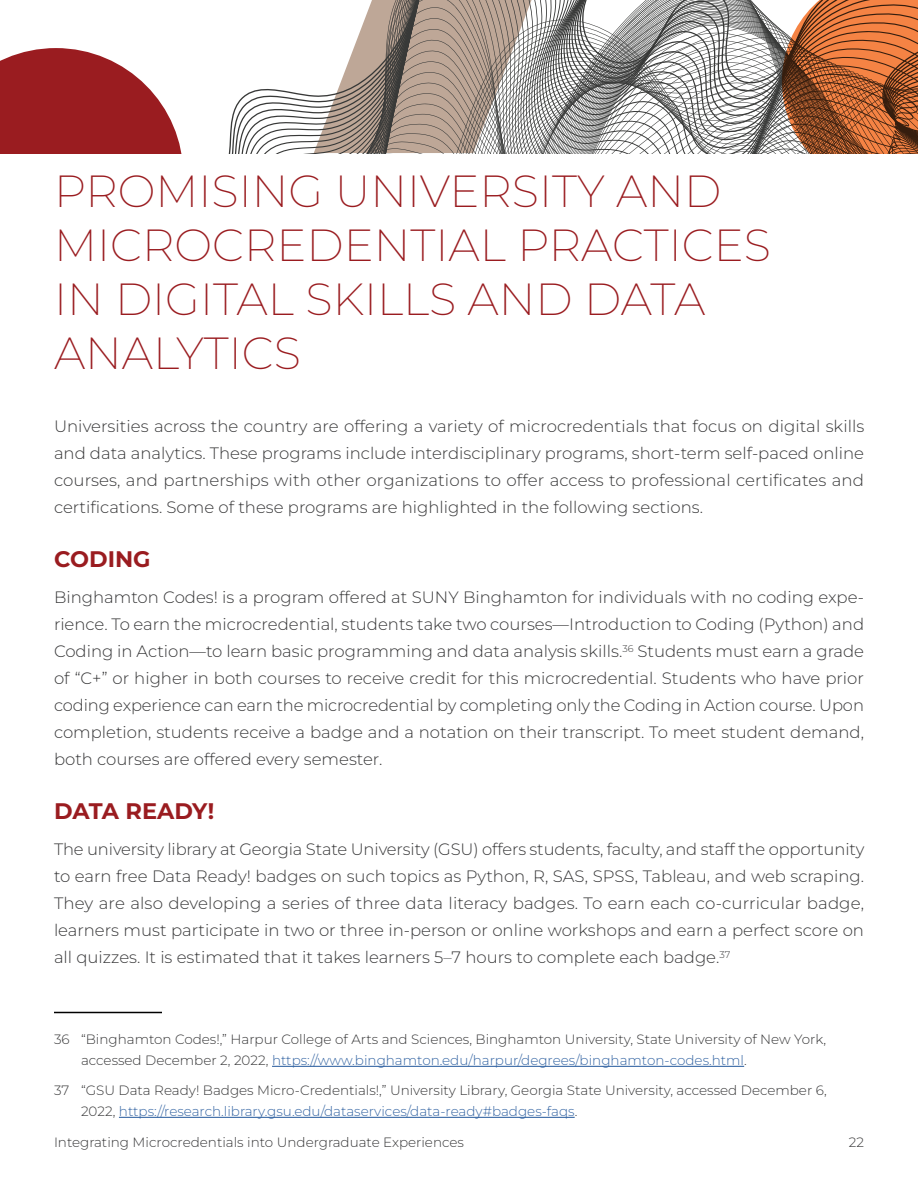
<style>
.page{position:relative;width:918px;height:1188px;background:#fff}
.page>*{position:absolute;margin:0;border:0;box-sizing:border-box;transform-origin:0 0}
.t1{font:200 45px/54px "Montserrat";color:#9a1c20}
.t2{font:700 22.5px "Montserrat";color:#9a1c20}
.t3{font:100 16.5px/27px "Montserrat";color:#383839;text-align:justify}
.t4{font:100 13.5px/21px "Montserrat";color:#383839}
.s1{font-weight:200;font-style:italic}
.s2{color:#3666a4}
</style>
<div class="page">
<hr style="left:54px;top:1012px;width:108px;height:1px;background:#000">
<hr style="left:272px;top:1066px;width:472px;height:1px;background:#3666a4">
<hr style="left:119px;top:1117px;width:456px;height:1px;background:#3666a4">
<svg style="left:0;top:0;width:918px;height:153px"></svg>
<h1 class="t1" style="left:54px;top:163px;width:719px">PROMISING UNIVERSITY AND<br>MICROCREDENTIAL PRACTICES<br>IN DIGITAL SKILLS AND DATA<br>ANALYTICS</h1>
<p class="t3" style="left:54px;top:413px;width:812px">Universities across the country are offering a variety of microcredentials that focus on digital skills and data analytics. These programs include interdisciplinary programs, short-term self-paced online courses, and partnerships with other organizations to offer access to professional certificates and certifications. Some of these programs are highlighted in the following sections.</p>
<h2 class="t2" style="left:54px;top:544px;width:98px">CODING</h2>
<p class="t3" style="left:54px;top:584px;width:812px">Binghamton Codes! is a program offered at SUNY Binghamton for individuals with no coding expe&shy;rience. To earn the microcredential, students take two courses—Introduction to Coding (Python) and Coding in Action—to learn basic programming and data analysis skills.<sup>36</sup> Students must earn a grade of “C+” or higher in both courses to receive credit for this microcredential. Students who have prior coding experience can earn the microcredential by completing only the Coding in Action course. Upon completion, students receive a badge and a notation on their transcript. To meet student demand, both courses are offered every semester.</p>
<h2 class="t2" style="left:54px;top:796px;width:162px">DATA READY!</h2>
<p class="t3" style="left:54px;top:836px;width:812px">The university library at Georgia State University (GSU) offers students, faculty, and staff the opportunity to earn free Data Ready! badges on such topics as Python, R, SAS, SPSS, Tableau, and web scraping.<br>They are also developing a series of three data literacy badges. To earn each co-curricular badge, learners must participate in two or three in-person or online workshops and earn a perfect score on all quizzes. It is estimated that it takes learners 5<span class="s1">–</span>7 hours to complete each badge.<sup>37</sup></p>
<p class="t4" style="left:81px;top:1028px;width:747px;text-indent:-27px">36 “Binghamton Codes!,” Harpur College of Arts and Sciences, Binghamton University, State University of New York, accessed December 2, 2022, <span class="s2">https://www.binghamton.edu/harpur/degrees/binghamton-codes.html</span>.</p>
<p class="t4" style="left:81px;top:1079px;width:747px;text-indent:-27px">37 “GSU Data Ready! Badges Micro-Credentials!,” University Library, Georgia State University, accessed December 6,<br>2022, <span class="s2">https://research.library.gsu.edu/dataservices/data-ready#badges-faqs</span>.</p>
<p class="t4" style="left:54px;top:1131px;width:412px">Integrating Microcredentials into Undergraduate Experiences</p>
<p class="t4" style="left:849px;top:1131px;width:17px">22</p>
</div>
